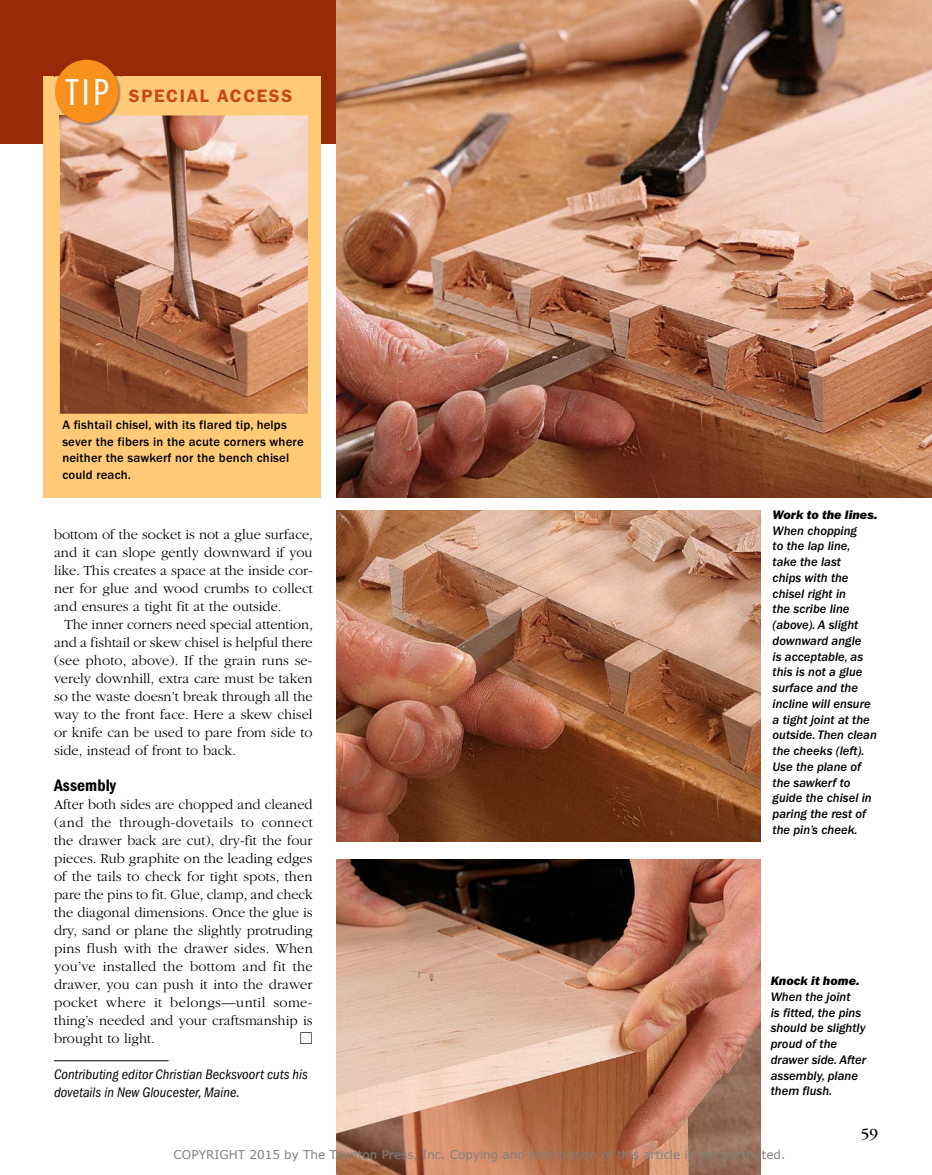
<style>
.page{position:relative;width:932px;height:1175px;background:#fff}
.page>*{position:absolute;margin:0;border:0;box-sizing:border-box;transform-origin:0 0}
.t1{font:600 18px "ITC Franklin Gothic Std";letter-spacing:.09em;color:#c8471a}
.t2{font:17.25px "ITC Franklin Gothic Std Dm Cd";letter-spacing:.005em;color:#000}
.t3{font:16.05px "ITC Garamond Std";color:#000}
.t4{font:300 14.4px/18px "ITC Garamond Std";color:#000;text-align:justify}
.t5{font:14.4px "Universal Std Newswith Comm Pi";color:#000}
.t6{font:italic condensed 14.25px/18px "ITC Franklin Gothic Std";letter-spacing:.005em;color:#000}
.t7{font:12.75px/15.8px "ITC Franklin Gothic Std Med It";color:#000}
.t8{font:500 12.75px/16.5px "ITC Franklin Gothic Std";letter-spacing:.015em;color:#000}
.t9{font:12.75px "ITC Franklin Gothic Std Hvy It";color:#000}
.t10{font:12px "Verdana";color:#808080}
.s1{font-family:"ITC Franklin Gothic Std Bk Cp";font-weight:400;font-size:38.85px;color:#fff}
</style>
<div class="page">
<div style="left:0;top:0;width:362px;height:144px;background:#992a08"></div>
<div style="left:43px;top:76px;width:277px;height:421px;background:#feca78"></div>
<hr style="left:54px;top:1060px;width:114px;height:1px;background:#000">
<img style="left:336px;top:0;width:596px;height:498px">
<img style="left:336px;top:510px;width:424px;height:331px">
<img style="left:336px;top:859px;width:424px;height:315px">
<img style="left:60px;top:115px;width:248px;height:299px">
<img style="left:55px;top:60px;width:66px;height:66px">
<img style="left:60px;top:115px;width:61px;height:11px">
<div style="left:55px;top:60px;width:63px;height:63px;background:#f7901d;border-radius:50%"></div>
<p class="t1" style="left:66px;top:85px;width:228px"><span class="s1">TIP</span> SPECIAL ACCESS</p>
<p class="t8" style="left:62px;top:417px;width:243px">A fishtail chisel, with its flared tip, helps sever the fibers in the acute corners where neither the sawkerf nor the bench chisel could reach.</p>
<p class="t4" style="left:54px;top:525px;width:260px">bottom of the socket is not a glue surface, and it can slope gently downward if you like. This creates a space at the inside cor&shy;ner for glue and wood crumbs to collect and ensures a tight fit at the outside.</p>
<p class="t4" style="left:54px;top:615px;width:260px;text-indent:10px">The inner corners need special attention, and a fishtail or skew chisel is helpful there (see photo, above). If the grain runs se&shy;verely downhill, extra care must be taken so the waste doesn’t break through all the way to the front face. Here a skew chisel or knife can be used to pare from side to side, instead of front to back.</p>
<p class="t2" style="left:54px;top:775px;width:64px">Assembly</p>
<p class="t4" style="left:54px;top:795px;width:260px">After both sides are chopped and cleaned (and the through-dovetails to connect the drawer back are cut), dry-fit the four pieces. rub graphite on the leading edges of the tails to check for tight spots, then pare the pins to fit. glue, clamp, and check the diagonal dimensions. once the glue is dry, sand or plane the slightly protruding pins flush with the drawer sides. When you’ve installed the bottom and fit the drawer, you can push it into the drawer pocket where it belongs—until some&shy;thing’s needed and your craftsmanship is brought to light.</p>
<p class="t5" style="left:300px;top:1031px;width:14px">□</p>
<p class="t6" style="left:54px;top:1065px;width:255px">Contributing editor Christian Becksvoort cuts his dovetails in New Gloucester, Maine.</p>
<p class="t9" style="left:772px;top:507px;width:106px">Work to the lines.</p>
<p class="t7" style="left:772px;top:522px;width:106px">When chopping<br>to the lap line, take the last<br>chips with the chisel right in<br>the scribe line (above). A slight downward angle<br>is acceptable, as this is not a glue surface and the incline will ensure a tight joint at the outside. Then clean the cheeks (left).<br>Use the plane of the sawkerf to guide the chisel in paring the rest of the pin’s cheek.</p>
<p class="t9" style="left:770px;top:973px;width:90px">Knock it home.</p>
<p class="t7" style="left:770px;top:989px;width:97px">When the joint<br>is fitted, the pins should be slightly proud of the drawer side. After assembly, plane them flush.</p>
<p class="t3" style="left:860px;top:1124px;width:19px">59</p>
<p class="t10" style="left:174px;top:1146px;width:613px">COPYRIGHT 2015 by The Taunton Press, Inc. Copying and distribution of this article is not permitted.</p>
</div>
